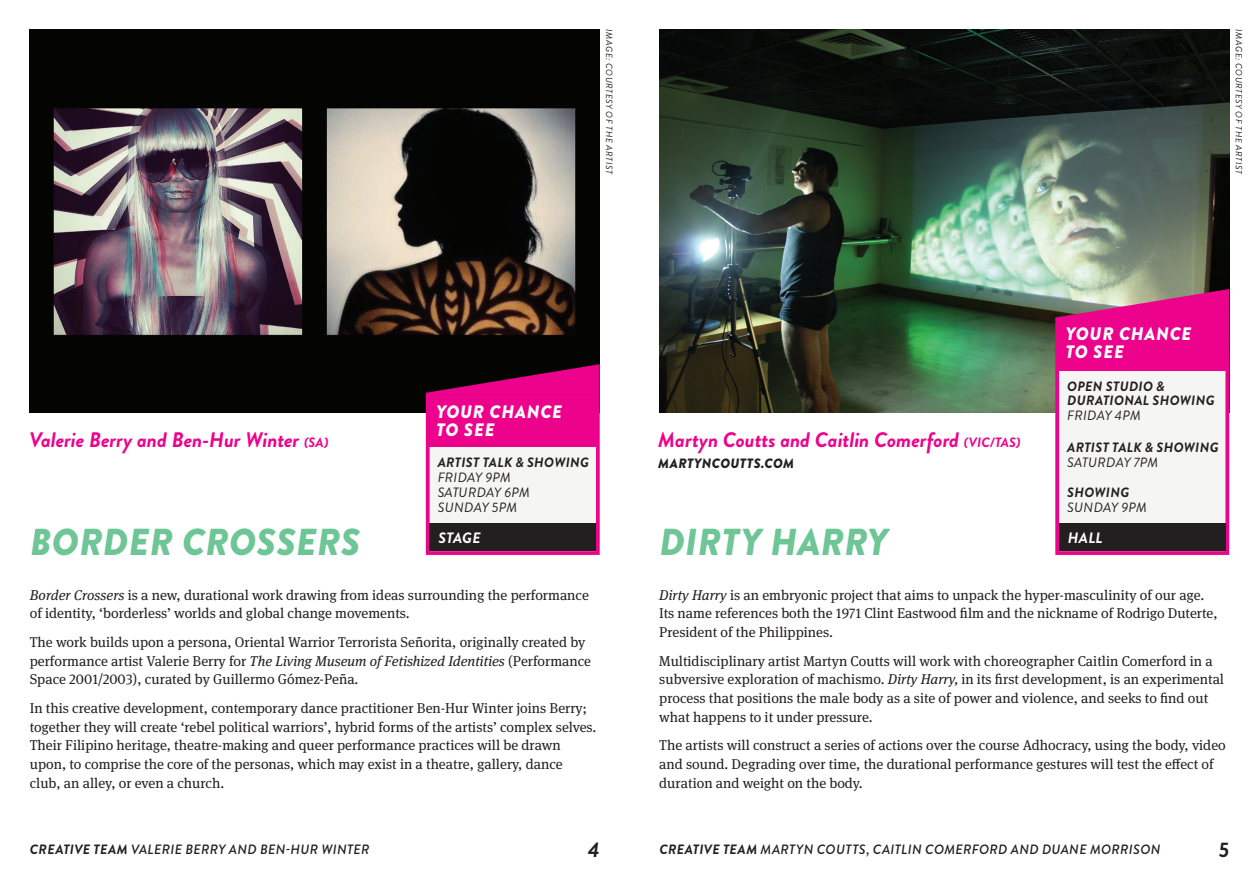
<style>
.page{position:relative;width:1259px;height:893px;background:#fff}
.page>*{position:absolute;margin:0;border:0;box-sizing:border-box;transform-origin:0 0}
.t1{font:italic 900 37.5px "Brandon Grotesque";letter-spacing:.01em;color:#6ec596}
.t2{font:italic 700 21px "Brandon Grotesque";letter-spacing:-.005em;color:#ed028c}
.t3{font:italic 700 21px "Brandon Grotesque";color:#231f20}
.t4{font:italic 900 18px/18px "Brandon Grotesque";letter-spacing:.045em;color:#fff}
.t5{font:italic 700 15px "Brandon Grotesque";letter-spacing:.025em;color:#fff}
.t6{font:14.25px/18.8px "Meta Serif OT";color:#231f20}
.t7{font:italic 500 13.5px "Brandon Grotesque";letter-spacing:.025em;color:#231f20}
.t8{font:italic 700 13.5px/13.5px "Brandon Grotesque";letter-spacing:.025em;color:#231f20}
.t9{font:italic 13.5px/15px "Brandon Grotesque";letter-spacing:.015em;color:#231f20}
.t10{font:italic 900 13.5px "Brandon Grotesque";letter-spacing:.03em;color:#231f20}
.t11{font:italic 9px "Brandon Grotesque";letter-spacing:.07em;color:#231f20}
.s1{font-size:13.5px}
.s2{font-style:italic}
.s3{font-weight:700}
</style>
<div class="page">
<img style="left:30px;top:30px;width:570px;height:382px">
<img style="left:659px;top:30px;width:570px;height:382px">
<div style="left:426px;top:395px;width:174px;height:160px;background:#f5f5f4;border:4px solid #ed028c"></div>
<div style="left:1055px;top:319px;width:174px;height:236px;background:#f5f5f4;border:4px solid #ed028c"></div>
<div style="left:429px;top:523px;width:167px;height:28px;background:#231f20"></div>
<div style="left:1059px;top:523px;width:166px;height:28px;background:#231f20"></div>
<div style="left:1057px;top:319px;width:170px;height:52px;background:#ed028c"></div>
<div style="left:428px;top:395px;width:170px;height:52px;background:#ed028c"></div>
<svg style="left:426px;top:364px;width:174px;height:31px;background:#7f034b"></svg>
<svg style="left:1055px;top:289px;width:174px;height:31px;background:#cc5392"></svg>
<p class="t11" style="left:615px;top:29px;width:147px;rotate:90deg">IMAGE: COURTESY OF THE ARTIST</p>
<p class="t11" style="left:1245px;top:29px;width:147px;rotate:90deg">IMAGE: COURTESY OF THE ARTIST</p>
<p class="t4" style="left:436px;top:403px;width:127px">YOUR CHANCE<br>TO SEE</p>
<h2 class="t2" style="left:30px;top:425px;width:301px">Valerie Berry and Ben-Hur Winter <span class="s1">(SA)</span></h2>
<h2 class="t2" style="left:658px;top:425px;width:364px">Martyn Coutts and Caitlin Comerford <span class="s1">(VIC/TAS)</span></h2>
<p class="t10" style="left:658px;top:454px;width:137px">MARTYNCOUTTS.COM</p>
<p class="t8" style="left:438px;top:456px;width:153px">ARTIST TALK &amp; SHOWING</p>
<p class="t9" style="left:438px;top:470px;width:94px">FRIDAY 9PM<br>SATURDAY 6PM<br>SUNDAY 5PM</p>
<p class="t4" style="left:1065px;top:325px;width:127px">YOUR CHANCE<br>TO SEE</p>
<p class="t8" style="left:1067px;top:380px;width:149px">OPEN STUDIO &amp;<br>DURATIONAL SHOWING</p>
<p class="t9" style="left:1067px;top:408px;width:75px">FRIDAY 4PM</p>
<p class="t8" style="left:1067px;top:440px;width:153px">ARTIST TALK &amp; SHOWING</p>
<p class="t9" style="left:1067px;top:455px;width:93px">SATURDAY 7PM</p>
<p class="t8" style="left:1067px;top:485px;width:64px">SHOWING</p>
<p class="t9" style="left:1067px;top:500px;width:81px">SUNDAY 9PM</p>
<h1 class="t1" style="left:30px;top:515px;width:331px">BORDER CROSSERS</h1>
<h1 class="t1" style="left:659px;top:515px;width:230px">DIRTY HARRY</h1>
<p class="t5" style="left:438px;top:527px;width:44px">STAGE</p>
<p class="t5" style="left:1067px;top:527px;width:36px">HALL</p>
<p class="t6" style="left:30px;top:585px;width:560px"><span class="s2">Border Crossers</span> is a new, durational work drawing from ideas surrounding the performance of identity, ‘borderless’ worlds and global change movements.</p>
<p class="t6" style="left:30px;top:632px;width:563px">The work builds upon a persona, Oriental Warrior Terrorista Señorita, originally created by performance artist Valerie Berry for <span class="s2">The Living Museum of Fetishized Identities</span> (Performance<br>Space 2001/2003), curated by Guillermo Gómez-Peña.</p>
<p class="t6" style="left:30px;top:698px;width:568px">In this creative development, contemporary dance practitioner Ben-Hur Winter joins Berry; together they will create ‘rebel political warriors’, hybrid forms of the artists’ complex selves.<br>Their Filipino heritage, theatre-making and queer performance practices will be drawn upon, to comprise the core of the personas, which may exist in a theatre, gallery, dance club, an alley, or even a church.</p>
<p class="t6" style="left:659px;top:585px;width:560px"><span class="s2">Dirty Harry</span> is an embryonic project that aims to unpack the hyper-masculinity of our age.<br>Its name references both the 1971 Clint Eastwood film and the nickname of Rodrigo Duterte,<br>President of the Philippines.</p>
<p class="t6" style="left:659px;top:651px;width:566px">Multidisciplinary artist Martyn Coutts will work with choreographer Caitlin Comerford in a subversive exploration of machismo. <span class="s2">Dirty Harry,</span> in its first development, is an experimental process that positions the male body as a site of power and violence, and seeks to find out what happens to it under pressure.</p>
<p class="t6" style="left:659px;top:736px;width:568px">The artists will construct a series of actions over the course Adhocracy, using the body, video and sound. Degrading over time, the durational performance gestures will test the effect of duration and weight on the body.</p>
<p class="t7" style="left:30px;top:840px;width:341px"><span class="s3">CREATIVE TEAM</span> VALERIE BERRY AND BEN-HUR WINTER</p>
<h2 class="t3" style="left:588px;top:835px;width:13px">4</h2>
<p class="t7" style="left:659px;top:840px;width:502px"><span class="s3">CREATIVE TEAM</span> MARTYN COUTTS, CAITLIN COMERFORD AND DUANE MORRISON</p>
<h2 class="t3" style="left:1218px;top:835px;width:12px">5</h2>
</div>
